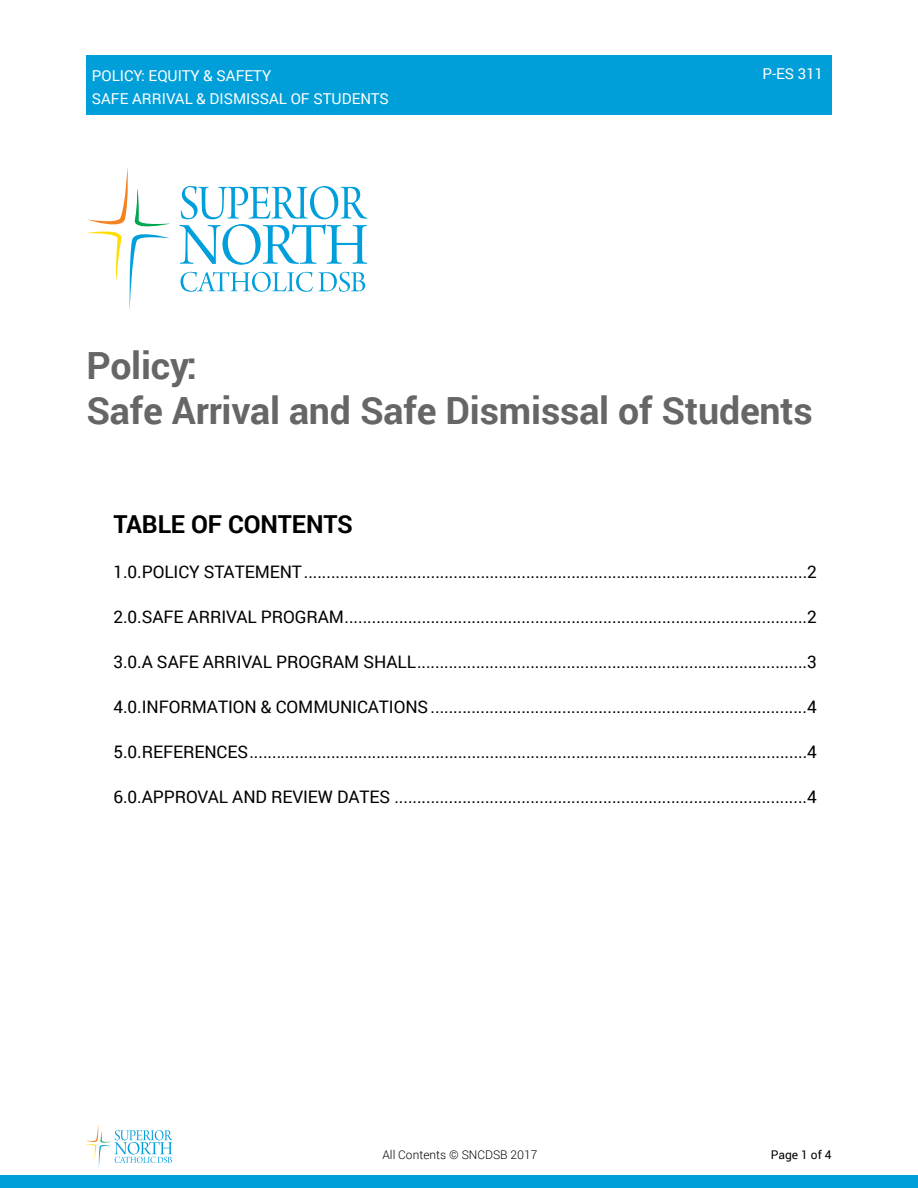
<style>
.page{position:relative;width:918px;height:1188px;background:#fff}
.page>*{position:absolute;margin:0;border:0;box-sizing:border-box;transform-origin:0 0}
.Title_grey{font:700 37.5px/45px "Roboto";letter-spacing:-.005em;color:#666}
.Content{font:700 24.75px "Roboto";letter-spacing:-.005em;color:#000}
.Content-2{font:17.25px "Roboto";letter-spacing:-.005em;color:#000}
.t1{font:15px/22.5px "Roboto";color:#fff}
.t2{font:300 12px "Roboto";color:#000}
.t3{font:12px "Roboto";color:#000}
</style>
<div class="page">
<div style="left:86px;top:55px;width:746px;height:60px;background:#009fda"></div>
<div style="left:0;top:1175px;width:918px;height:13px;background:#009fda"></div>
<svg style="left:86px;top:1125px;width:87px;height:43px"></svg>
<svg style="left:86px;top:167px;width:281px;height:143px"></svg>
<p class="t1" style="left:92px;top:64px;width:298px">POLICY: EQUITY &amp; SAFETY<br>SAFE ARRIVAL &amp; DISMISSAL OF STUDENTS</p>
<p class="t1" style="left:762px;top:62px;width:62px">P-ES 311</p>
<p class="Title_grey" style="left:86px;top:342px;width:728px">Policy:<br>Safe Arrival and Safe Dismissal of Students</p>
<p class="Content" style="left:113px;top:506px;width:241px">TABLE OF CONTENTS</p>
<p class="Content-2" style="left:113px;top:559px;width:705px">1.0.POLICY STATEMENT...............................................................................................................2</p>
<p class="Content-2" style="left:113px;top:604px;width:705px">2.0.SAFE ARRIVAL PROGRAM......................................................................................................2</p>
<p class="Content-2" style="left:113px;top:649px;width:705px">3.0.A SAFE ARRIVAL PROGRAM SHALL......................................................................................3</p>
<p class="Content-2" style="left:113px;top:694px;width:705px">4.0.INFORMATION &amp; COMMUNICATIONS...................................................................................4</p>
<p class="Content-2" style="left:113px;top:739px;width:705px">5.0.REFERENCES...........................................................................................................................4</p>
<p class="Content-2" style="left:113px;top:784px;width:705px">6.0.APPROVAL AND REVIEW DATES ...........................................................................................4</p>
<p class="t2" style="left:382px;top:1146px;width:157px">All Contents © SNCDSB 2017</p>
<p class="t3" style="left:771px;top:1146px;width:62px">Page 1 of 4</p>
</div>
